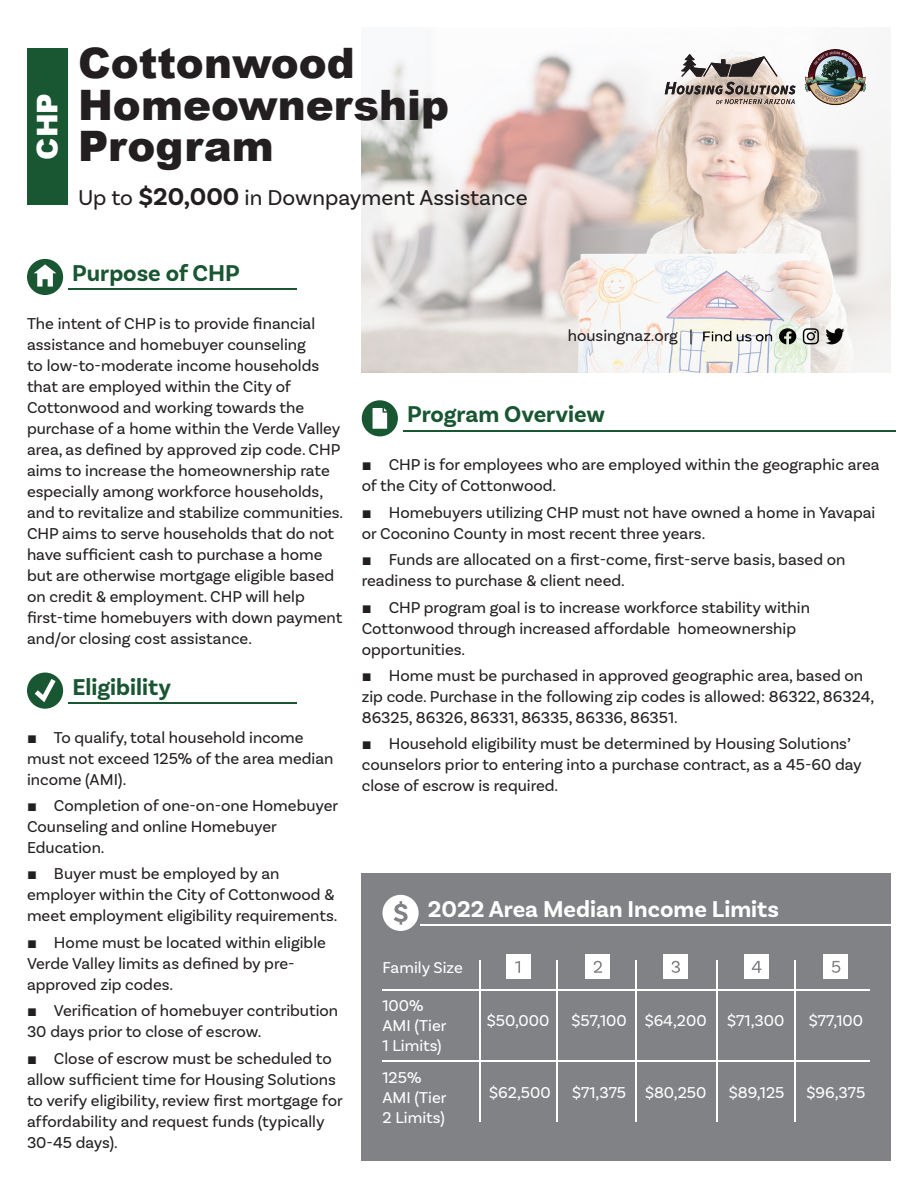
<style>
.page{position:relative;width:918px;height:1188px;background:#fff}
.page>*{position:absolute;margin:0;border:0;box-sizing:border-box;transform-origin:0 0}
.t1{font:900 42px/41.7px "Arial";color:#231f20}
.t2{font:900 28.5px "Arial";color:#fff}
.t3{font:700 24px "Basic Sans";color:#195632}
.t4{font:700 24px "Basic Sans";color:#fff}
.t5{font:22.5px "Basic Sans";color:#231f20}
.t6{font:16.5px/21px "Basic Sans";color:#231f20}
.t7{font:16.5px/19.8px "Basic Sans";color:#fff}
.s1{font-weight:700;font-size:25.5px}
.s2{font-family:"Arial"}
</style>
<div class="page">
<img style="left:362px;top:51px;width:529px;height:322px">
<div style="left:27px;top:259px;width:36px;height:36px;background:#195632;border-radius:50%"></div>
<svg style="left:34px;top:264px;width:22px;height:23px"></svg>
<hr style="left:69px;top:288px;width:228px;height:2px;background:#195632">
<div style="left:27px;top:48px;width:41px;height:157px;background:#195632"></div>
<div style="left:362px;top:400px;width:36px;height:36px;background:#195632;border-radius:50%"></div>
<hr style="left:403px;top:430px;width:493px;height:1px;background:#195632">
<svg style="left:779px;top:328px;width:17px;height:16px"></svg>
<svg style="left:703px;top:331px;width:28px;height:10px"></svg>
<svg style="left:737px;top:334px;width:35px;height:7px"></svg>
<svg style="left:803px;top:328px;width:16px;height:16px"></svg>
<svg style="left:825px;top:328px;width:19px;height:16px"></svg>
<div style="left:362px;top:874px;width:529px;height:287px;background:#808285"></div>
<div style="left:382px;top:895px;width:37px;height:36px;background:#fff;border-radius:50%"></div>
<svg style="left:394px;top:901px;width:14px;height:24px"></svg>
<hr style="left:421px;top:924px;width:497px;height:2px;background:#fff">
<div style="left:506px;top:955px;width:25px;height:24px;background:#fff"></div>
<svg style="left:515px;top:961px;width:5px;height:12px"></svg>
<div style="left:586px;top:955px;width:24px;height:24px;background:#fff"></div>
<svg style="left:594px;top:961px;width:8px;height:12px"></svg>
<div style="left:663px;top:955px;width:25px;height:24px;background:#fff"></div>
<svg style="left:671px;top:961px;width:9px;height:12px"></svg>
<div style="left:744px;top:955px;width:25px;height:24px;background:#fff"></div>
<svg style="left:752px;top:961px;width:9px;height:12px"></svg>
<div style="left:824px;top:955px;width:24px;height:24px;background:#fff"></div>
<svg style="left:832px;top:961px;width:8px;height:12px"></svg>
<hr style="left:557px;top:960px;width:1px;height:162px;background:#fff">
<hr style="left:635px;top:960px;width:2px;height:162px;background:#fff">
<hr style="left:716px;top:960px;width:1px;height:162px;background:#fff">
<hr style="left:794px;top:960px;width:2px;height:162px;background:#fff">
<hr style="left:479px;top:960px;width:1px;height:162px;background:#fff">
<hr style="left:382px;top:990px;width:488px;height:1px;background:#fff">
<hr style="left:382px;top:1061px;width:488px;height:1px;background:#fff">
<div style="left:27px;top:673px;width:36px;height:36px;background:#195632;border-radius:50%"></div>
<hr style="left:69px;top:702px;width:228px;height:2px;background:#195632">
<svg style="left:30px;top:674px;width:30px;height:32px"></svg>
<svg style="left:373px;top:408px;width:14px;height:21px"></svg>
<img style="left:805px;top:48px;width:61px;height:58px">
<svg style="left:665px;top:54px;width:131px;height:50px"></svg>
<h2 class="t2" style="left:27px;top:160px;width:68px;rotate:-90deg">CHP</h2>
<h1 class="t1" style="left:78px;top:41px;width:373px">Cottonwood<br>Homeownership</h1>
<h1 class="t1" style="left:78px;top:124px;width:197px">Program</h1>
<h3 class="t5" style="left:78px;top:184px;width:451px">Up to <span class="s1">$20,000</span> in Downpayment Assistance</h3>
<h3 class="t3" style="left:72px;top:258px;width:169px">Purpose of CHP</h3>
<p class="t6" style="left:27px;top:313px;width:318px">The intent of CHP is to provide financial assistance and homebuyer counseling<br>to low-to-moderate income households that are employed within the City of Cottonwood and working towards the purchase of a home within the Verde Valley area, as defined by approved zip code. CHP aims to increase the homeownership rate especially among workforce households, and to revitalize and stabilize communities.<br>CHP aims to serve households that do not have sufficient cash to purchase a home but are otherwise mortgage eligible based on credit &amp; employment. CHP will help first-time homebuyers with down payment and/or closing cost assistance.</p>
<h3 class="t3" style="left:72px;top:672px;width:100px">Eligibility</h3>
<p class="t6" style="left:27px;top:727px;width:308px"><span class="s2">■</span> To qualify, total household income must not exceed 125% of the area median income (AMI).</p>
<p class="t6" style="left:27px;top:795px;width:313px"><span class="s2">■</span> Completion of one-on-one Homebuyer<br>Counseling and online Homebuyer<br>Education.</p>
<p class="t6" style="left:27px;top:863px;width:312px"><span class="s2">■</span> Buyer must be employed by an employer within the City of Cottonwood &amp; meet employment eligibility requirements.</p>
<p class="t6" style="left:27px;top:932px;width:300px"><span class="s2">■</span> Home must be located within eligible<br>Verde Valley limits as defined by pre&shy;approved zip codes.</p>
<p class="t6" style="left:27px;top:1000px;width:313px"><span class="s2">■</span> Verification of homebuyer contribution<br>30 days prior to close of escrow.</p>
<p class="t6" style="left:27px;top:1048px;width:317px"><span class="s2">■</span> Close of escrow must be scheduled to allow sufficient time for Housing Solutions to verify eligibility, review first mortgage for affordability and request funds (typically 30-45 days).</p>
<p class="t6" style="left:568px;top:325px;width:127px">housingnaz.org |</p>
<h3 class="t3" style="left:407px;top:400px;width:199px">Program Overview</h3>
<p class="t6" style="left:362px;top:454px;width:519px"><span class="s2">■</span> CHP is for employees who are employed within the geographic area of the City of Cottonwood.</p>
<p class="t6" style="left:362px;top:502px;width:515px"><span class="s2">■</span> Homebuyers utilizing CHP must not have owned a home in Yavapai or Coconino County in most recent three years.</p>
<p class="t6" style="left:362px;top:549px;width:485px"><span class="s2">■</span> Funds are allocated on a first-come, first-serve basis, based on readiness to purchase &amp; client need.</p>
<p class="t6" style="left:362px;top:596px;width:450px"><span class="s2">■</span> CHP program goal is to increase workforce stability within<br>Cottonwood through increased affordable homeownership opportunities.</p>
<p class="t6" style="left:362px;top:665px;width:514px"><span class="s2">■</span> Home must be purchased in approved geographic area, based on zip code. Purchase in the following zip codes is allowed: 86322, 86324,<br>86325, 86326, 86331, 86335, 86336, 86351.</p>
<p class="t6" style="left:362px;top:733px;width:501px"><span class="s2">■</span> Household eligibility must be determined by Housing Solutions’ counselors prior to entering into a purchase contract, as a 45-60 day close of escrow is required.</p>
<h3 class="t4" style="left:428px;top:894px;width:353px">2022 Area Median Income Limits</h3>
<p class="t7" style="left:382px;top:958px;width:82px">Family Size</p>
<p class="t7" style="left:382px;top:995px;width:66px">100%<br>AMI (Tier<br>1 Limits)</p>
<p class="t7" style="left:382px;top:1068px;width:66px">125%<br>AMI (Tier<br>2 Limits)</p>
<p class="t7" style="left:487px;top:1010px;width:64px">$50,000</p>
<p class="t7" style="left:572px;top:1010px;width:214px">$57,100 $64,200 $71,300</p>
<p class="t7" style="left:809px;top:1010px;width:56px">$77,100</p>
<p class="t7" style="left:489px;top:1083px;width:63px">$62,500</p>
<p class="t7" style="left:572px;top:1083px;width:136px">$71,375 $80,250</p>
<p class="t7" style="left:729px;top:1083px;width:57px">$89,125</p>
<p class="t7" style="left:807px;top:1083px;width:60px">$96,375</p>
</div>
